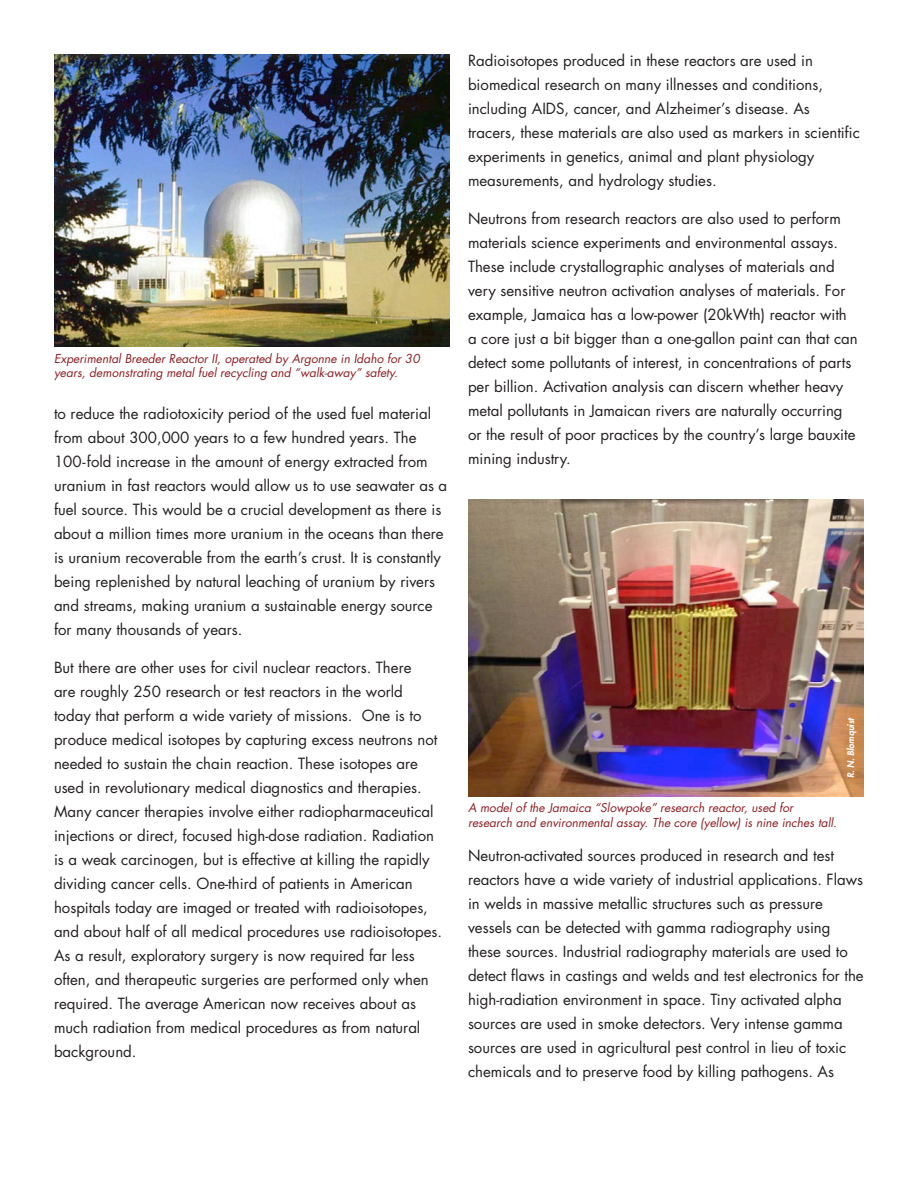
<style>
.page{position:relative;width:918px;height:1188px;background:#fff}
.page>*{position:absolute;margin:0;border:0;box-sizing:border-box;transform-origin:0 0}
.t1{font:15px/24px "Futura Std";color:#231f20}
.t2{font:italic 12px/14.4px "Futura Std";color:#8c1f22}
.t3{font:italic 800 9px "Futura Std";color:#fff}
</style>
<div class="page">
<img style="left:54px;top:54px;width:396px;height:292px">
<img style="left:468px;top:500px;width:396px;height:296px">
<p class="t2" style="left:54px;top:351px;width:367px">Experimental Breeder Reactor II, operated by Argonne in Idaho for 30 years, demonstrating metal fuel recycling and “walk-away” safety.</p>
<p class="t1" style="left:54px;top:402px;width:395px">to reduce the radiotoxicity period of the used fuel material from about 300,000 years to a few hundred years. The 100-fold increase in the amount of energy extracted from uranium in fast reactors would allow us to use seawater as a fuel source. This would be a crucial development as there is about a million times more uranium in the oceans than there is uranium recoverable from the earth’s crust. It is constantly being replenished by natural leaching of uranium by rivers and streams, making uranium a sustainable energy source for many thousands of years.</p>
<p class="t1" style="left:54px;top:656px;width:390px">But there are other uses for civil nuclear reactors. There<br>are roughly 250 research or test reactors in the world today that perform a wide variety of missions. One is to produce medical isotopes by capturing excess neutrons not needed to sustain the chain reaction. These isotopes are used in revolutionary medical diagnostics and therapies.<br>Many cancer therapies involve either radiopharmaceutical injections or direct, focused high-dose radiation. Radiation is a weak carcinogen, but is effective at killing the rapidly dividing cancer cells. One-third of patients in American hospitals today are imaged or treated with radioisotopes, and about half of all medical procedures use radioisotopes.<br>As a result, exploratory surgery is now required far less often, and therapeutic surgeries are performed only when required. The average American now receives about as much radiation from medical procedures as from natural background.</p>
<p class="t1" style="left:468px;top:49px;width:393px">Radioisotopes produced in these reactors are used in biomedical research on many illnesses and conditions, including AIDS, cancer, and Alzheimer’s disease. As tracers, these materials are also used as markers in scientific experiments in genetics, animal and plant physiology measurements, and hydrology studies.</p>
<p class="t1" style="left:468px;top:207px;width:391px">Neutrons from research reactors are also used to perform materials science experiments and environmental assays.<br>These include crystallographic analyses of materials and very sensitive neutron activation analyses of materials. For example, Jamaica has a low-power (20kWth) reactor with a core just a bit bigger than a one-gallon paint can that can detect some pollutants of interest, in concentrations of parts per billion. Activation analysis can discern whether heavy metal pollutants in Jamaican rivers are naturally occurring or the result of poor practices by the country’s large bauxite mining industry.</p>
<p class="t2" style="left:468px;top:801px;width:370px">A model of the Jamaica “Slowpoke” research reactor, used for research and environmental assay. The core (yellow) is nine inches tall.</p>
<p class="t3" style="left:845px;top:778px;width:62px;rotate:-90deg">R. N. Blomquist</p>
<p class="t1" style="left:468px;top:844px;width:397px">Neutron-activated sources produced in research and test reactors have a wide variety of industrial applications. Flaws in welds in massive metallic structures such as pressure vessels can be detected with gamma radiography using these sources. Industrial radiography materials are used to detect flaws in castings and welds and test electronics for the high-radiation environment in space. Tiny activated alpha sources are used in smoke detectors. Very intense gamma sources are used in agricultural pest control in lieu of toxic chemicals and to preserve food by killing pathogens. As</p>
</div>
